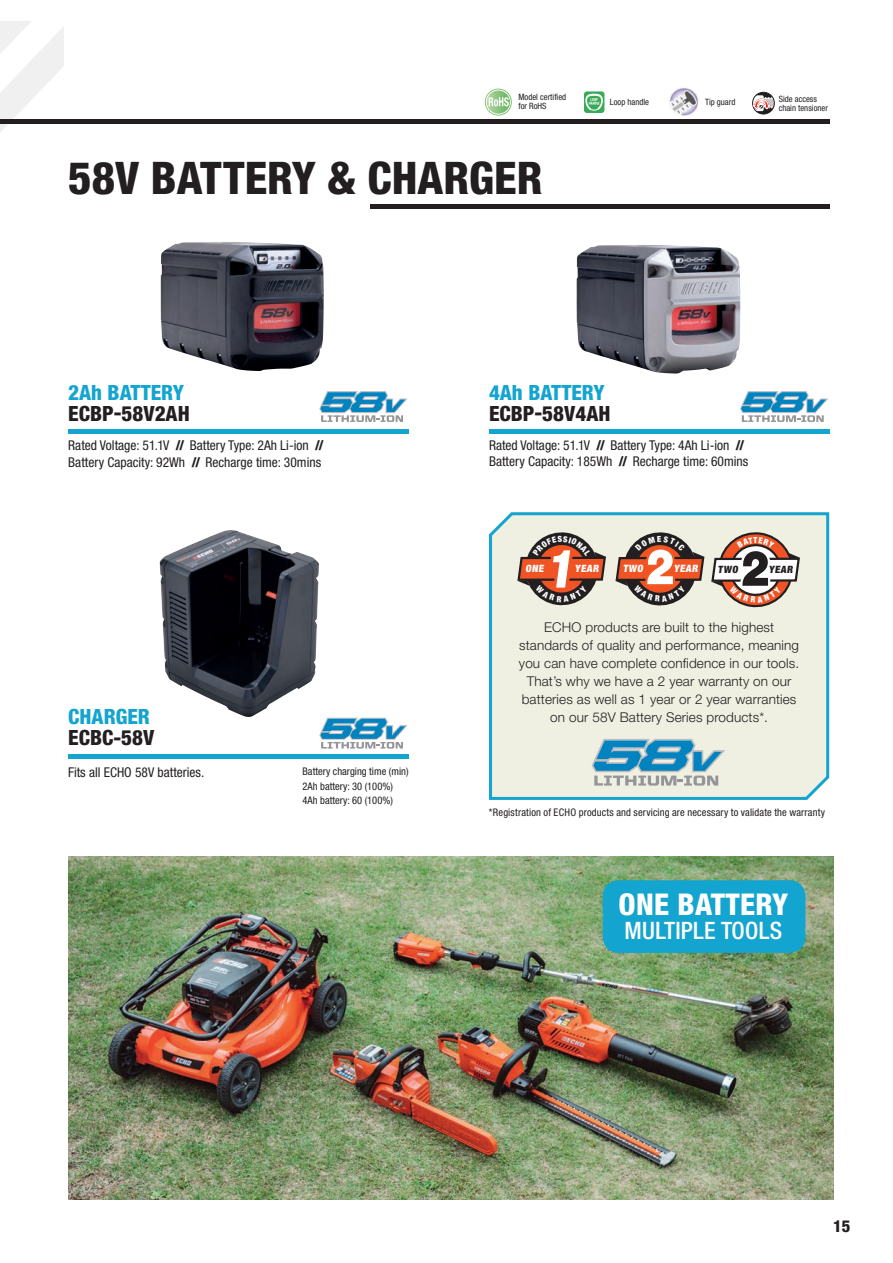
<style>
.page{position:relative;width:893px;height:1263px;background:#fff}
.page>*{position:absolute;margin:0;border:0;box-sizing:border-box;transform-origin:0 0}
.t1{font:800 condensed 45px "Helvetica Neue LT Std";color:#231f20}
.t2{font:800 condensed 30px "Helvetica Neue LT Std";letter-spacing:.01em;color:#fff}
.t3{font:500 condensed 24px "Helvetica Neue LT Std";letter-spacing:.01em;color:#fff}
.t4{font:800 condensed 21px "Helvetica Neue LT Std";color:#231f20}
.t5{font:800 condensed 21px "Helvetica Neue LT Std";color:#13a4cf}
.t6{font:800 condensed 16.5px "Helvetica Neue LT Std";color:#231f20}
.t7{font:300 13.5px/18px "Helvetica Neue LT Std";letter-spacing:.01em;color:#231f20;text-align:center}
.t8{font:condensed 13.5px/16.5px "Helvetica Neue LT Std";color:#231f20}
.t9{font:condensed 10.5px/14.5px "Helvetica Neue LT Std";letter-spacing:.01em;color:#231f20}
.t10{font:900 condensed 10.05px "Helvetica Neue";color:#fff;scale:1.04 1}
.t11{font:900 condensed 10.05px "Helvetica Neue";color:#231f20;scale:1.04 1}
.t12{font:condensed 8.7px/9px "Helvetica Neue LT Std";color:#231f20}
.t13{font:900 condensed 8.4px "Helvetica Neue";color:#fff}
.s1{font-weight:800}
</style>
<div class="page">
<svg style="left:489px;top:512px;width:341px;height:288px;background:#e4ebe1"></svg>
<svg style="left:0;top:21px;width:64px;height:111px"></svg>
<div style="left:0;top:119px;width:829px;height:5px;background:#231f20"></div>
<hr style="left:68px;top:754px;width:340px;height:4px;background:#13a4cf">
<svg style="left:485px;top:89px;width:27px;height:27px"></svg>
<img style="left:486px;top:89px;width:25px;height:26px;border-radius:13px">
<svg style="left:489px;top:97px;width:20px;height:9px"></svg>
<div style="left:486px;top:90px;width:25px;height:25px;border:1px solid #fff;border-radius:50%"></div>
<div style="left:68px;top:429px;width:340px;height:5px;background:#13a4cf"></div>
<div style="left:489px;top:429px;width:340px;height:5px;background:#13a4cf"></div>
<hr style="left:370px;top:205px;width:459px;height:4px;background:#231f20">
<div style="left:584px;top:91px;width:20px;height:22px;background:#39ab58;border-radius:3px"></div>
<svg style="left:585px;top:94px;width:18px;height:17px"></svg>
<img style="left:669px;top:87px;width:30px;height:29px">
<img style="left:68px;top:857px;width:765px;height:342px">
<svg style="left:592px;top:739px;width:133px;height:46px;background:#cacfca"></svg>
<img style="left:594px;top:741px;width:45px;height:29px">
<img style="left:639px;top:741px;width:55px;height:29px">
<img style="left:694px;top:752px;width:27px;height:18px">
<svg style="left:319px;top:391px;width:89px;height:31px"></svg>
<img style="left:321px;top:392px;width:30px;height:20px">
<img style="left:351px;top:392px;width:36px;height:20px">
<img style="left:387px;top:400px;width:18px;height:12px">
<svg style="left:319px;top:718px;width:89px;height:30px"></svg>
<img style="left:351px;top:719px;width:36px;height:19px">
<img style="left:387px;top:726px;width:18px;height:12px">
<svg style="left:740px;top:391px;width:88px;height:31px"></svg>
<img style="left:741px;top:392px;width:30px;height:20px">
<img style="left:771px;top:392px;width:36px;height:20px">
<img style="left:807px;top:400px;width:19px;height:12px">
<img style="left:160px;top:530px;width:158px;height:187px">
<img style="left:161px;top:242px;width:163px;height:129px">
<img style="left:577px;top:245px;width:163px;height:129px">
<svg style="left:753px;top:92px;width:21px;height:22px"></svg>
<div style="left:752px;top:92px;width:22px;height:22px;border:1px solid #231f20;border-radius:50%"></div>
<svg style="left:752px;top:95px;width:22px;height:16px"></svg>
<div style="left:603px;top:880px;width:202px;height:73px;background:#13a4cf;border-radius:16px"></div>
<svg style="left:517px;top:531px;width:90px;height:76px;background:#ae806e"></svg>
<svg style="left:614px;top:531px;width:187px;height:77px;background:#bc998a"></svg>
<p class="t12" style="left:518px;top:92px;width:49px">Model certified for RoHS</p>
<h1 class="t1" style="left:68px;top:150px;width:476px">58V BATTERY &amp; CHARGER</h1>
<p class="t12" style="left:610px;top:98px;width:41px">Loop handle</p>
<p class="t12" style="left:705px;top:97px;width:32px">Tip guard</p>
<p class="t12" style="left:779px;top:94px;width:51px">Side access chain tensioner</p>
<h3 class="t5" style="left:68px;top:379px;width:117px">2Ah BATTERY</h3>
<h3 class="t4" style="left:68px;top:400px;width:123px">ECBP-58V2AH</h3>
<p class="t8" style="left:68px;top:437px;width:257px">Rated Voltage: 51.1V <span class="s1">//</span> Battery Type: 2Ah Li-ion <span class="s1">//<br></span>Battery Capacity: 92Wh <span class="s1">//</span> Recharge time: 30mins</p>
<h3 class="t5" style="left:489px;top:379px;width:117px">4Ah BATTERY</h3>
<h3 class="t4" style="left:489px;top:400px;width:123px">ECBP-58V4AH</h3>
<p class="t8" style="left:489px;top:437px;width:261px">Rated Voltage: 51.1V <span class="s1">//</span> Battery Type: 4Ah Li-ion <span class="s1">//<br></span>Battery Capacity: 185Wh <span class="s1">//</span> Recharge time: 60mins</p>
<p class="t13" style="left:753px;top:533px;width:5px">T</p>
<h3 class="t5" style="left:68px;top:704px;width:83px">CHARGER</h3>
<h3 class="t4" style="left:68px;top:725px;width:87px">ECBC-58V</h3>
<p class="t8" style="left:68px;top:763px;width:138px">Fits all ECHO 58V batteries.</p>
<p class="t9" style="left:302px;top:764px;width:108px">Battery charging time (min)<br>2Ah battery: 30 (100%)<br>4Ah battery: 60 (100%)</p>
<p class="t10" style="left:526px;top:560px;width:21px">ONE</p>
<p class="t10" style="left:575px;top:560px;width:27px">YEAR</p>
<p class="t10" style="left:623px;top:561px;width:23px">TWO</p>
<p class="t10" style="left:674px;top:560px;width:27px">YEAR</p>
<p class="t11" style="left:718px;top:561px;width:23px">TWO</p>
<p class="t11" style="left:769px;top:561px;width:27px">YEAR</p>
<p class="t7" style="left:519px;top:617px;width:282px">ECHO products are built to the highest standards of quality and performance, meaning you can have complete confidence in our tools.<br>That’s why we have a 2 year warranty on our batteries as well as 1 year or 2 year warranties on our 58V Battery Series products*.</p>
<p class="t9" style="left:489px;top:805px;width:338px">*Registration of ECHO products and servicing are necessary to validate the warranty</p>
<h2 class="t2" style="left:618px;top:886px;width:171px">ONE BATTERY</h2>
<h3 class="t3" style="left:625px;top:916px;width:159px">MULTIPLE TOOLS</h3>
<p class="t6" style="left:833px;top:1216px;width:19px">15</p>
</div>
